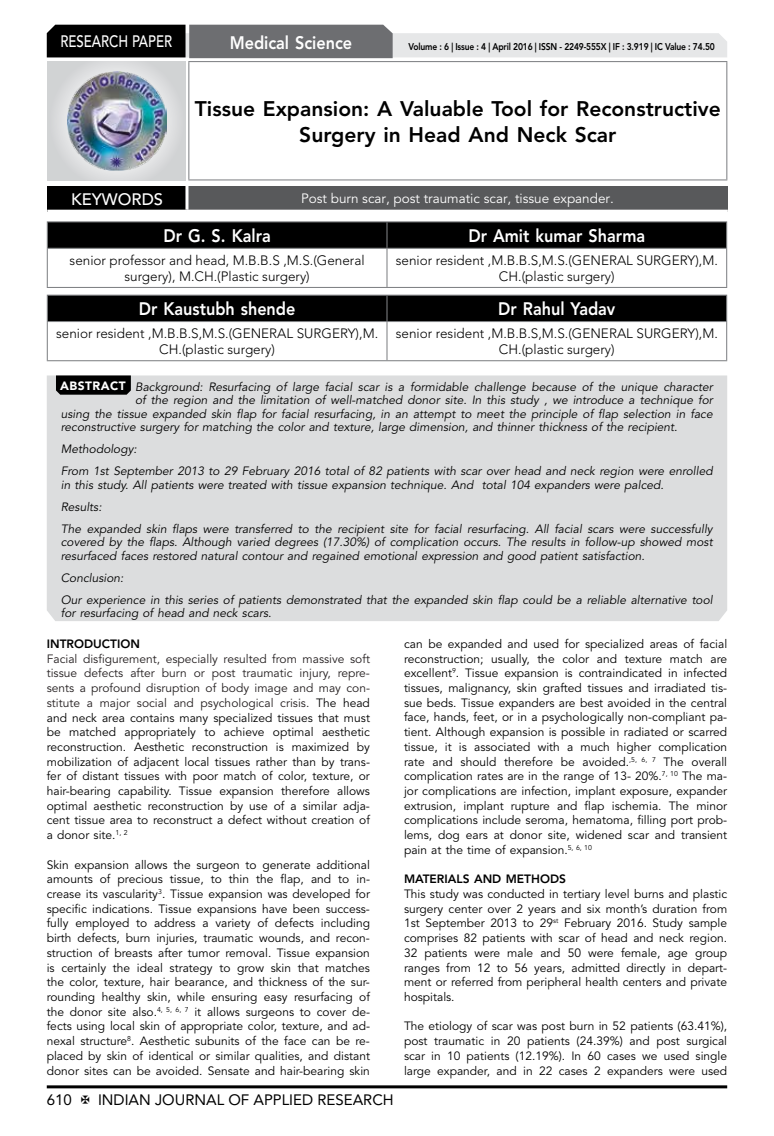
<style>
.page{position:relative;width:774px;height:1136px;background:#fff}
.page>*{position:absolute;margin:0;border:0;box-sizing:border-box;transform-origin:0 0}
.t1{font:800 21px/26.2px "Avenir LT Std";color:#000;text-align:center}
.t2{font:800 18px "Avenir LT Std";color:#fff;scale:.9 1}
.t3{font:500 16.5px "Avenir LT Std";color:#fff;scale:.8 1}
.t4{font:500 16.5px "Avenir LT Std";color:#fff}
.t5{font:15px "Avenir LT Std";color:#000}
.t6{font:300 13.5px/16.2px "Avenir LT Std";color:#000;text-align:center}
.t7{font:13.5px "Avenir LT Std";color:#fff}
.t8{font:12px/14.7px "Avenir LT Std";color:#000;text-align:justify}
.t9{font:italic 12px/22px "Avenir LT Std";color:#000}
.t10{font:800 12px "Avenir LT Std";color:#000}
.t11{font:800 9.75px "Avenir LT Std";letter-spacing:-.02em;color:#000;scale:.87 1}
.s1{font-weight:900;font-style:normal;color:#fff}
.s2{color:#241f20}
</style>
<div class="page">
<hr style="left:47px;top:1085px;width:680px;height:3px;background:#000">
<div style="left:48px;top:62px;width:137px;height:118px;background:linear-gradient(to right,#d9dadb,#d9dadb)"></div>
<img style="left:68px;top:71px;width:99px;height:100px">
<svg style="left:47px;top:25px;width:680px;height:33px;background:#979899"></svg>
<hr style="left:188px;top:61px;width:539px;height:1px;background:#808285">
<hr style="left:188px;top:62px;width:1px;height:117px;background:#808285">
<hr style="left:726px;top:62px;width:1px;height:117px;background:#808285">
<hr style="left:188px;top:179px;width:539px;height:1px;background:#808285">
<hr style="left:47px;top:221px;width:340px;height:1px;background:#808285">
<hr style="left:387px;top:221px;width:340px;height:1px;background:#808285">
<svg style="left:47px;top:222px;width:680px;height:26px;background:#040404"></svg>
<hr style="left:47px;top:248px;width:340px;height:1px;background:#808285">
<hr style="left:47px;top:249px;width:1px;height:38px;background:#808285">
<hr style="left:387px;top:248px;width:340px;height:1px;background:#808285">
<hr style="left:386px;top:249px;width:1px;height:38px;background:#808285">
<hr style="left:726px;top:249px;width:1px;height:38px;background:#808285">
<hr style="left:47px;top:287px;width:340px;height:1px;background:#808285">
<hr style="left:387px;top:287px;width:340px;height:1px;background:#808285">
<hr style="left:47px;top:294px;width:340px;height:1px;background:#808285">
<hr style="left:387px;top:294px;width:340px;height:1px;background:#808285">
<div style="left:47px;top:295px;width:680px;height:26px;background:#000"></div>
<hr style="left:47px;top:321px;width:340px;height:1px;background:#808285">
<hr style="left:47px;top:322px;width:1px;height:38px;background:#808285">
<hr style="left:387px;top:321px;width:340px;height:1px;background:#808285">
<hr style="left:386px;top:322px;width:1px;height:38px;background:#808285">
<hr style="left:726px;top:322px;width:1px;height:38px;background:#808285">
<hr style="left:47px;top:360px;width:340px;height:1px;background:#808285">
<hr style="left:387px;top:360px;width:340px;height:1px;background:#808285">
<div style="left:47px;top:186px;width:140px;height:25px;background:#000"></div>
<div style="left:187px;top:186px;width:541px;height:25px;background:#58595b"></div>
<hr style="left:185px;top:186px;width:3px;height:24px;background:#fff">
<hr style="left:47px;top:210px;width:140px;height:3px;background:#fff">
<hr style="left:187px;top:210px;width:541px;height:3px;background:#fff">
<div style="left:47px;top:375px;width:680px;height:246px;background:#dcddde"></div>
<svg style="left:56px;top:375px;width:75px;height:19px"></svg>
<h3 class="t3" style="left:60px;top:32px;width:139px">RESEARCH PAPER</h3>
<h2 class="t2" style="left:230px;top:32px;width:138px">Medical Science</h2>
<p class="t11" style="left:408px;top:41px;width:354px">Volume : 6 | Issue : 4 | April 2016 | ISSN - 2249-555X | IF : 3.919 | IC Value : 74.50</p>
<h1 class="t1" style="left:195px;top:95px;width:527px">Tissue Expansion: A Valuable Tool for Reconstructive<br>Surgery in Head And Neck Scar</h1>
<h3 class="t4" style="left:71px;top:189px;width:94px">KEYWORDS</h3>
<p class="t7" style="left:301px;top:190px;width:314px">Post burn scar, post traumatic scar, tissue expander.</p>
<h2 class="t2" style="left:164px;top:225px;width:120px">Dr G. S. Kalra</h2>
<h2 class="t2" style="left:468px;top:225px;width:198px">Dr Amit kumar Sharma</h2>
<p class="t6" style="left:70px;top:252px;width:297px">senior professor and head, M.B.B.S ,M.S.(General surgery), M.CH.(Plastic surgery)</p>
<p class="t6" style="left:396px;top:252px;width:324px">senior resident ,M.B.B.S,M.S.(GENERAL SURGERY),M.<br>CH.(plastic surgery)</p>
<h2 class="t2" style="left:139px;top:298px;width:175px">Dr Kaustubh shende</h2>
<h2 class="t2" style="left:498px;top:298px;width:132px">Dr Rahul Yadav</h2>
<p class="t6" style="left:56px;top:325px;width:324px">senior resident ,M.B.B.S,M.S.(GENERAL SURGERY),M.<br>CH.(plastic surgery)</p>
<p class="t6" style="left:396px;top:325px;width:324px">senior resident ,M.B.B.S,M.S.(GENERAL SURGERY),M.<br>CH.(plastic surgery)</p>
<p class="t9" style="left:60px;top:376px;width:654px"><span class="s1">ABSTRACT</span> Background: Resurfacing of large facial scar is a formidable challenge because of the unique character</p>
<p class="t9" style="left:135px;top:389px;width:579px">of the region and the limitation of well-matched donor site. In this study , we introduce a technique for</p>
<p class="t9" style="left:61px;top:403px;width:653px">using the tissue expanded skin flap for facial resurfacing, in an attempt to meet the principle of flap selection in face</p>
<p class="t9" style="left:61px;top:416px;width:618px">reconstructive surgery for matching the color and texture, large dimension, and thinner thickness of the recipient.</p>
<p class="t9" style="left:61px;top:438px;width:653px">Methodology:<br>From 1st September 2013 to 29 February 2016 total of 82 patients with scar over head and neck region were enrolled</p>
<p class="t9" style="left:61px;top:474px;width:653px">in this study. All patients were treated with tissue expansion technique. And total 104 expanders were palced.<br>Results:<br>The expanded skin flaps were transferred to the recipient site for facial resurfacing. All facial scars were successfully</p>
<p class="t9" style="left:61px;top:535px;width:653px;line-height:13.5px">covered by the flaps. Although varied degrees (17.30%) of complication occurs. The results in follow-up showed most resurfaced faces restored natural contour and regained emotional expression and good patient satisfaction.</p>
<p class="t9" style="left:61px;top:567px;width:653px">Conclusion:<br>Our experience in this series of patients demonstrated that the expanded skin flap could be a reliable alternative tool</p>
<p class="t9" style="left:61px;top:602px;width:212px">for resurfacing of head and neck scars.</p>
<p class="t10" style="left:47px;top:636px;width:95px">INTRODUCTION</p>
<p class="t8" style="left:47px;top:651px;width:325px"><span class="s2">Facial disfigurement, especially resulted from massive soft tissue defects after burn or post traumatic injury, repre&shy;sents a profound disruption of body image and may con&shy;stitute a major social and psychological crisis.</span> The head and neck area contains many specialized tissues that must be matched appropriately to achieve optimal aesthetic reconstruction. Aesthetic reconstruction is maximized by mobilization of adjacent local tissues rather than by trans&shy;fer of distant tissues with poor match of color, texture, or hair-bearing capability. Tissue expansion therefore allows optimal aesthetic reconstruction by use of a similar adja&shy;cent tissue area to reconstruct a defect without creation of a donor site.<sup>1,</sup> <sup>2</sup></p>
<p class="t8" style="left:47px;top:857px;width:325px">Skin expansion allows the surgeon to generate additional amounts of precious tissue, to thin the flap, and to in&shy;crease its vascularity<sup>3</sup>. Tissue expansion was developed for specific indications. Tissue expansions have been success&shy;fully employed to address a variety of defects including birth defects, burn injuries, traumatic wounds, and recon&shy;struction of breasts after tumor removal. Tissue expansion is certainly the ideal strategy to grow skin that matches the color, texture, hair bearance, and thickness of the sur&shy;rounding healthy skin, while ensuring easy resurfacing of the donor site also.<sup>4,</sup> <sup>5,</sup> <sup>6,</sup> <sup>7</sup> it allows surgeons to cover de&shy;fects using local skin of appropriate color, texture, and ad&shy;nexal structure<sup>8</sup>. Aesthetic subunits of the face can be re&shy;placed by skin of identical or similar qualities, and distant donor sites can be avoided. Sensate and hair-bearing skin</p>
<p class="t8" style="left:404px;top:636px;width:325px">can be expanded and used for specialized areas of facial reconstruction; usually, the color and texture match are excellent<sup>9</sup>. Tissue expansion is contraindicated in infected tissues, malignancy, skin grafted tissues and irradiated tis&shy;sue beds. Tissue expanders are best avoided in the central face, hands, feet, or in a psychologically non-compliant pa&shy;tient. Although expansion is possible in radiated or scarred tissue, it is associated with a much higher complication rate and should therefore be avoided.<sup>,5,</sup> <sup>6,</sup> <sup>7</sup> The overall complication rates are in the range of 13- 20%.<sup>7,</sup> <sup>10</sup> The ma&shy;jor complications are infection, implant exposure, expander extrusion, implant rupture and flap ischemia. The minor complications include seroma, hematoma, filling port prob&shy;lems, dog ears at donor site, widened scar and transient pain at the time of expansion.<sup>5,</sup> <sup>6,</sup> <sup>10</sup></p>
<p class="t10" style="left:404px;top:871px;width:163px">MATERIALS AND METHODS</p>
<p class="t8" style="left:404px;top:886px;width:325px">This study was conducted in tertiary level burns and plastic surgery center over 2 years and six month’s duration from 1st September 2013 to 29<sup>st</sup> February 2016. Study sample comprises 82 patients with scar of head and neck region.<br>32 patients were male and 50 were female, age group ranges from 12 to 56 years, admitted directly in depart&shy;ment or referred from peripheral health centers and private hospitals.</p>
<p class="t8" style="left:404px;top:1019px;width:325px">The etiology of scar was post burn in 52 patients (63.41%), post traumatic in 20 patients (24.39%) and post surgical scar in 10 patients (12.19%). In 60 cases we used single large expander, and in 22 cases 2 expanders were used</p>
<p class="t5" style="left:47px;top:1090px;width:27px">610</p>
<p class="t5" style="left:98px;top:1090px;width:297px">INDIAN JOURNAL OF APPLIED RESEARCH</p>
</div>
